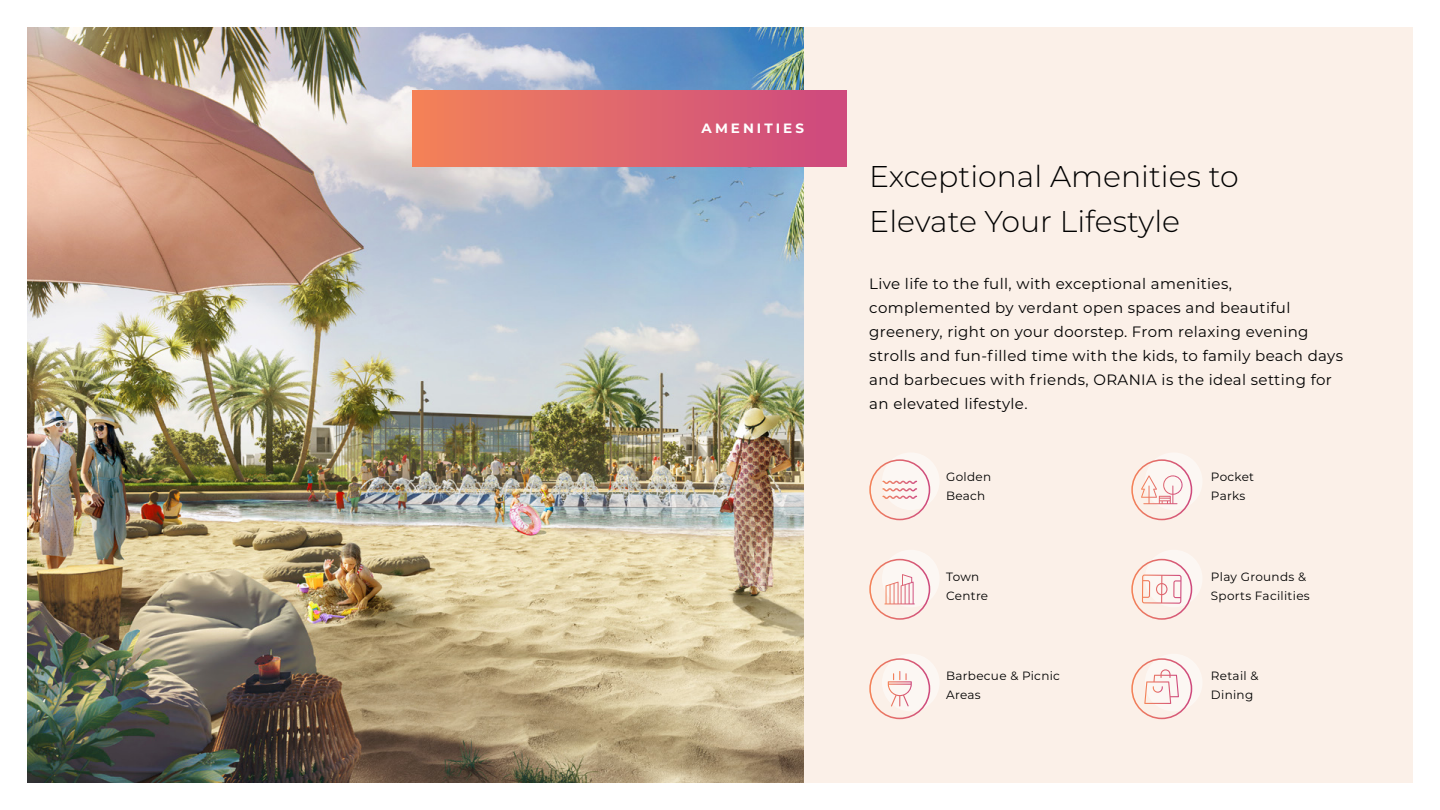
<style>
.page{position:relative;width:1440px;height:810px;background:#fff}
.page>*{position:absolute;margin:0;border:0;box-sizing:border-box;transform-origin:0 0}
.t1{font:300 30px/45px "Montserrat";color:#000}
.t2{font:15px/24px "Montserrat";letter-spacing:.025em;color:#000}
.t3{font:700 13.5px "Montserrat";letter-spacing:.225em;color:#fff}
.t4{font:12px/18.8px "Montserrat";letter-spacing:.025em;color:#000}
</style>
<div class="page">
<div style="left:27px;top:27px;width:1386px;height:756px;background:#fbf0e8"></div>
<img style="left:27px;top:27px;width:777px;height:756px">
<div style="left:413px;top:91px;width:434px;height:75px;background:linear-gradient(to right,#f3825a,#cd4980)"></div>
<div style="left:882px;top:452px;width:58px;height:58px;background:#fcf7f3;border-radius:50%"></div>
<svg style="left:869px;top:459px;width:61px;height:61px"></svg>
<div style="left:882px;top:550px;width:58px;height:57px;background:#fcf7f3;border-radius:50%"></div>
<svg style="left:869px;top:559px;width:61px;height:61px"></svg>
<div style="left:882px;top:654px;width:58px;height:57px;background:#fcf7f3;border-radius:50%"></div>
<svg style="left:869px;top:658px;width:61px;height:61px"></svg>
<div style="left:1145px;top:452px;width:58px;height:58px;background:#fcf7f3;border-radius:50%"></div>
<svg style="left:1131px;top:459px;width:61px;height:61px"></svg>
<div style="left:1145px;top:550px;width:58px;height:57px;background:#fcf7f3;border-radius:50%"></div>
<svg style="left:1131px;top:559px;width:61px;height:61px"></svg>
<div style="left:1145px;top:654px;width:58px;height:57px;background:#fcf7f3;border-radius:50%"></div>
<svg style="left:1131px;top:658px;width:61px;height:61px"></svg>
<p class="t3" style="left:702px;top:119px;width:104px">AMENITIES</p>
<h1 class="t1" style="left:869px;top:153px;width:371px">Exceptional Amenities to<br>Elevate Your Lifestyle</h1>
<p class="t2" style="left:869px;top:271px;width:475px">Live life to the full, with exceptional amenities, complemented by verdant open spaces and beautiful greenery, right on your doorstep. From relaxing evening strolls and fun-filled time with the kids, to family beach days and barbecues with friends, ORANIA is the ideal setting for an elevated lifestyle.</p>
<p class="t4" style="left:946px;top:467px;width:47px">Golden<br>Beach</p>
<p class="t4" style="left:1211px;top:467px;width:45px">Pocket<br>Parks</p>
<p class="t4" style="left:946px;top:567px;width:43px">Town<br>Centre</p>
<p class="t4" style="left:1211px;top:567px;width:100px">Play Grounds &amp;<br>Sports Facilities</p>
<p class="t4" style="left:946px;top:666px;width:115px">Barbecue &amp; Picnic<br>Areas</p>
<p class="t4" style="left:1211px;top:666px;width:49px">Retail &amp;<br>Dining</p>
</div>
